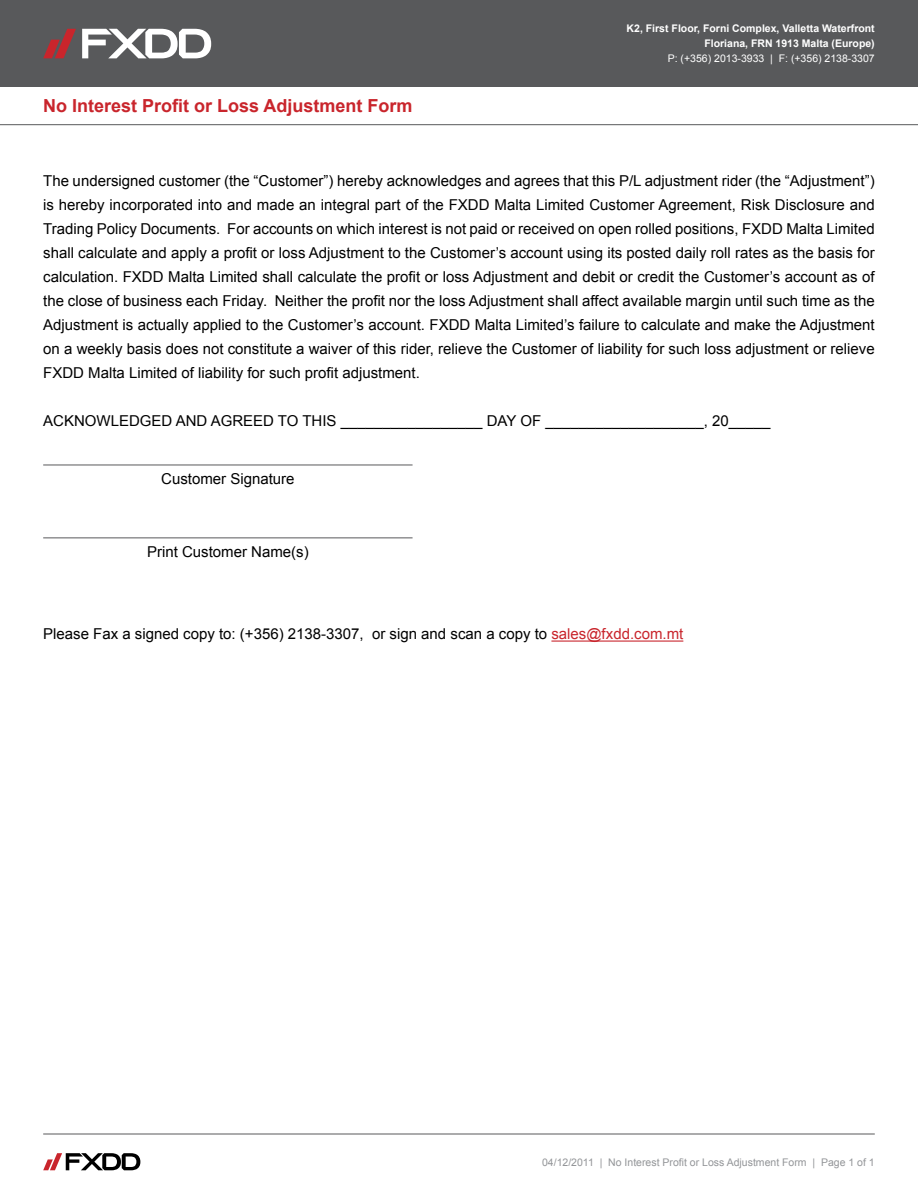
<style>
.page{position:relative;width:918px;height:1188px;background:#fff}
.page>*{position:absolute;margin:0;border:0;box-sizing:border-box;transform-origin:0 0}
.t1{font:700 18px "Arial";color:#c9252c}
.t2{font:15px/24px "Arial";color:#000;text-align:justify}
.t3{font:700 10.5px/15px "Arial";color:#fff;text-align:right}
.t4{font:10.5px "Arial";color:#939598}
.t5{font:10.5px "Arial";color:#fff}
.s1{color:#c9252c}
</style>
<div class="page">
<div style="left:0;top:0;width:918px;height:87px;background:#58595b"></div>
<svg style="left:43px;top:29px;width:33px;height:29px"></svg>
<svg style="left:82px;top:29px;width:129px;height:29px"></svg>
<hr style="left:0;top:124px;width:918px;height:1px;background:#58595b">
<hr style="left:43px;top:1134px;width:832px;height:1px;background:#58595b">
<svg style="left:43px;top:1153px;width:97px;height:17px"></svg>
<hr style="left:43px;top:465px;width:370px;height:1px;background:#58595b">
<hr style="left:43px;top:538px;width:370px;height:1px;background:#58595b">
<hr style="left:551px;top:641px;width:132px;height:1px;background:#c9252c">
<p class="t1" style="left:43px;top:94px;width:371px">No Interest Profit or Loss Adjustment Form</p>
<p class="t3" style="left:627px;top:22px;width:250px">K2, First Floor, Forni Complex, Valletta Waterfront<br>Floriana, FRN 1913 Malta (Europe)</p>
<p class="t5" style="left:668px;top:52px;width:209px">P: (+356) 2013-3933 | F: (+356) 2138-3307</p>
<p class="t2" style="left:43px;top:169px;width:833px">The undersigned customer (the “Customer”) hereby acknowledges and agrees that this P/L adjustment rider (the “Adjustment”) is hereby incorporated into and made an integral part of the FXDD Malta Limited Customer Agreement, Risk Disclosure and Trading Policy Documents. For accounts on which interest is not paid or received on open rolled positions, FXDD Malta Limited shall calculate and apply a profit or loss Adjustment to the Customer’s account using its posted daily roll rates as the basis for calculation. FXDD Malta Limited shall calculate the profit or loss Adjustment and debit or credit the Customer’s account as of the close of business each Friday. Neither the profit nor the loss Adjustment shall affect available margin until such time as the Adjustment is actually applied to the Customer’s account. FXDD Malta Limited’s failure to calculate and make the Adjustment on a weekly basis does not constitute a waiver of this rider, relieve the Customer of liability for such loss adjustment or relieve FXDD Malta Limited of liability for such profit adjustment.</p>
<p class="t2" style="left:43px;top:409px;width:729px">ACKNOWLEDGED AND AGREED TO THIS _________________ DAY OF ___________________, 20_____</p>
<p class="t2" style="left:161px;top:467px;width:135px">Customer Signature</p>
<p class="t2" style="left:147px;top:540px;width:163px">Print Customer Name(s)</p>
<p class="t2" style="left:43px;top:622px;width:642px">Please Fax a signed copy to: (+356) 2138-3307, or sign and scan a copy to <span class="s1">sales@fxdd.com.mt</span></p>
<p class="t4" style="left:542px;top:1155px;width:334px">04/12/2011 | No Interest Profit or Loss Adjustment Form | Page 1 of 1</p>
</div>
